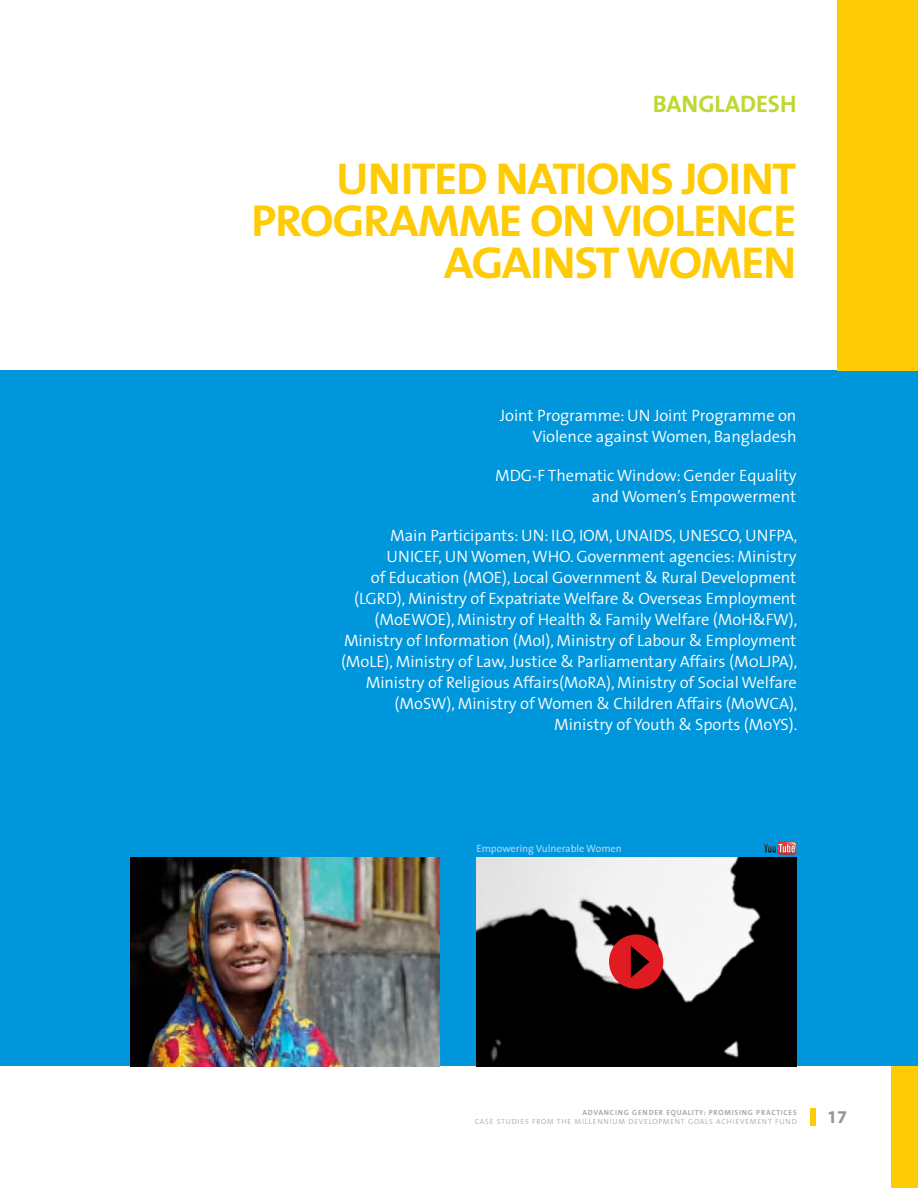
<style>
.page{position:relative;width:918px;height:1188px;background:#fff}
.page>*{position:absolute;margin:0;border:0;box-sizing:border-box;transform-origin:0 0}
.t1{font:45px/42px "The Sans Bold Caps";letter-spacing:-.03em;color:#ffcb05;text-align:right;scale:1.06 1}
.t2{font:700 24px "The Sans";color:#bfd730}
.t3{font:700 18px "Myriad";color:#939598}
.t4{font:300 16.5px/21px "The Sans";letter-spacing:-.005em;color:#fff;text-align:right}
.t5{font:10.5px "The Sans";letter-spacing:-.005em;color:#b3d6f1}
.t6{font:300 7.5px "The Sans";letter-spacing:.1em;color:#a7a9ac}
.t7{font:700 7.5px "The Sans";letter-spacing:.1em;color:#a7a9ac}
</style>
<div class="page">
<div style="left:810px;top:1108px;width:6px;height:17px;background:#ffcb05"></div>
<div style="left:891px;top:0;width:27px;height:1188px;background:#ffcb05"></div>
<div style="left:0;top:370px;width:918px;height:696px;background:#0096db"></div>
<div style="left:837px;top:0;width:81px;height:370px;background:#ffcb05"></div>
<img style="left:130px;top:858px;width:311px;height:208px">
<svg style="left:764px;top:842px;width:32px;height:13px"></svg>
<img style="left:477px;top:858px;width:319px;height:208px">
<svg style="left:609px;top:935px;width:54px;height:54px;background:#a92025"></svg>
<h2 class="t2" style="left:653px;top:84px;width:142px">BANGLADESH</h2>
<h1 class="t1" style="left:251px;top:157px;width:516px">UNITED NATIONS JOINT<br>PROGRAMME ON VIOLENCE<br>AGAINST WOMEN</h1>
<p class="t4" style="left:500px;top:404px;width:298px">Joint Programme: UN Joint Programme on<br>Violence against Women, Bangladesh</p>
<p class="t4" style="left:495px;top:464px;width:13px">MDG</p>
<p class="t4" style="left:532px;top:464px;width:266px">-F Thematic Window: Gender Equality and Women’s E mpowerment</p>
<p class="t4" style="left:390px;top:524px;width:200px">Main Participants: UN : ILO, IOM</p>
<p class="t4" style="left:609px;top:524px;width:17px">, UNAIDS</p>
<p class="t4" style="left:672px;top:524px;width:17px">, UNES</p>
<p class="t4" style="left:719px;top:524px;width:37px">CO, UNFPA</p>
<p class="t4" style="left:794px;top:524px;width:5px">,</p>
<p class="t4" style="left:386px;top:545px;width:412px">UNICEF, UN Women, WHO. Government agencies: Ministry</p>
<p class="t4" style="left:371px;top:566px;width:109px">of Education (MOE</p>
<p class="t4" style="left:502px;top:566px;width:296px">), Local Government &amp; Rural Development</p>
<p class="t4" style="left:354px;top:587px;width:15px">(LGRD</p>
<p class="t4" style="left:341px;top:587px;width:458px">), Ministry of Expatriate Welfare &amp; Overseas E mployment (MoEWOE), Ministry of H ealth &amp; Family Welfare (MoH &amp;FW), Ministry of I nformation (MoI), Ministry of Labour &amp; E mployment (MoLE), Ministry of Law, Justice &amp; Parliamentary Affairs (M0LJPA), Ministry of Religious Affairs(MoRA), Ministry of Social Welfare (MoSW), Ministry of Women &amp; Children Affairs (MoWCA), Ministry of Youth &amp; Sports (MoYS).</p>
<p class="t5" style="left:477px;top:840px;width:147px">Empowering Vulnerable Women</p>
<p class="t7" style="left:582px;top:1106px;width:216px">ADVANCING GENDER EQUALITY: PROMISING PRACTICES</p>
<p class="t6" style="left:475px;top:1115px;width:323px">Case Studies from the millennium development goals Achievement Fund</p>
<p class="t3" style="left:827px;top:1108px;width:21px">17</p>
</div>
